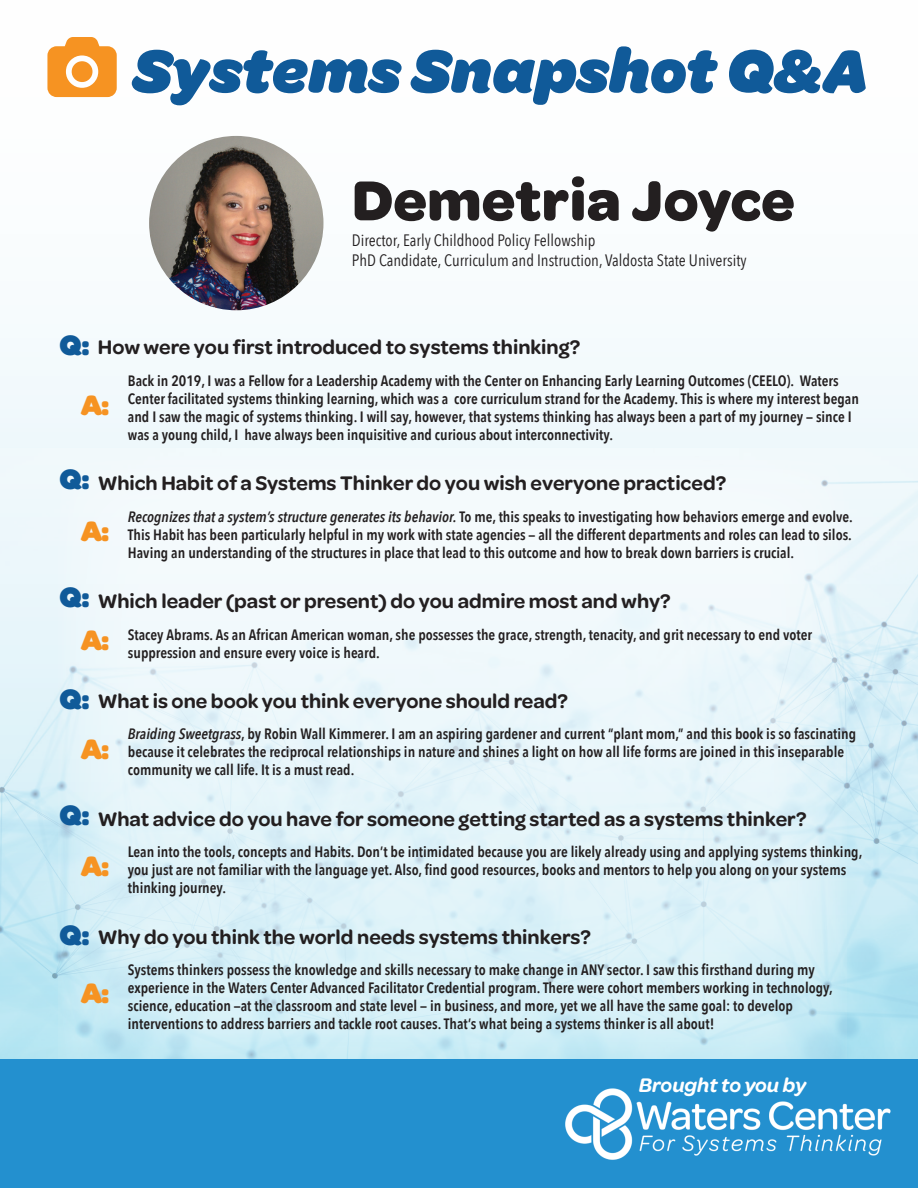
<style>
.page{position:relative;width:918px;height:1188px;background:#f9fcfd}
.page>*{position:absolute;margin:0;border:0;box-sizing:border-box;transform-origin:0 0}
.t1{font:italic 900 64.65px "Omnes";color:#105a99}
.t2{font:700 60px "Omnes";color:#231f20}
.t3{font:900 30px "Omnes";color:#105a99}
.t4{font:900 30px "Omnes";color:#f69322}
.t5{font:600 21px "Omnes";color:#231f20}
.t6{font:italic 600 21px "Omnes";color:#fff}
.t7{font:16.5px/19.8px "Avenir Next Condensed";color:#231f20}
.t8{font:600 15px/18px "Avenir Next Condensed";color:#231f20}
.s1{font-style:italic}
</style>
<div class="page">
<img style="left:149px;top:136px;width:174px;height:174px;border-radius:87px">
<img style="left:0;top:465px;width:918px;height:595px">
<svg style="left:58px;top:465px;width:789px;height:595px"></svg>
<div style="left:0;top:1060px;width:918px;height:128px;background:#2390cf"></div>
<img style="left:565px;top:1088px;width:326px;height:72px">
<h1 class="t1" style="left:133px;top:28px;width:738px">Systems Snapshot Q&amp;A</h1>
<h2 class="t2" style="left:352px;top:156px;width:444px">Demetria Joyce</h2>
<p class="t7" style="left:352px;top:229px;width:396px">Director, Early Childhood Policy Fellowship<br>PhD Candidate, Curriculum and Instruction, Valdosta State University</p>
<h3 class="t3" style="left:59px;top:324px;width:32px">Q:</h3>
<h3 class="t5" style="left:98px;top:333px;width:484px">How were you first introduced to systems thinking?</h3>
<p class="t8" style="left:128px;top:371px;width:733px">Back in 2019, I was a Fellow for a Leadership Academy with the Center on Enhancing Early Learning Outcomes (CEELO). Waters Center facilitated systems thinking learning, which was a core curriculum strand for the Academy. This is where my interest began and I saw the magic of systems thinking. I will say, however, that systems thinking has always been a part of my journey — since I was a young child, I have always been inquisitive and curious about interconnectivity.</p>
<h3 class="t5" style="left:98px;top:469px;width:630px">Which Habit of a Systems Thinker do you wish everyone practiced?</h3>
<p class="t8" style="left:128px;top:507px;width:727px;text-align:justify"><span class="s1">Recognizes that a system’s structure generates its behavior.</span> To me, this speaks to investigating how behaviors emerge and evolve.<br>This Habit has been particularly helpful in my work with state agencies — all the different departments and roles can lead to silos.<br>Having an understanding of the structures in place that lead to this outcome and how to break down barriers is crucial.</p>
<h3 class="t5" style="left:98px;top:586px;width:574px">Which leader (past or present) do you admire most and why?</h3>
<p class="t8" style="left:128px;top:625px;width:686px">Stacey Abrams. As an African American woman, she possesses the grace, strength, tenacity, and grit necessary to end voter suppression and ensure every voice is heard.</p>
<h3 class="t5" style="left:98px;top:686px;width:472px">What is one book you think everyone should read?</h3>
<p class="t8" style="left:128px;top:725px;width:730px"><span class="s1">Braiding Sweetgrass</span>, by Robin Wall Kimmerer. I am an aspiring gardener and current “plant mom,” and this book is so fascinating because it celebrates the reciprocal relationships in nature and shines a light on how all life forms are joined in this inseparable community we call life. It is a must read.</p>
<h3 class="t5" style="left:98px;top:804px;width:710px">What advice do you have for someone getting started as a systems thinker?</h3>
<p class="t8" style="left:128px;top:843px;width:736px">Lean into the tools, concepts and Habits. Don’t be intimidated because you are likely already using and applying systems thinking, you just are not familiar with the language yet. Also, find good resources, books and mentors to help you along on your systems thinking journey.</p>
<h3 class="t5" style="left:98px;top:922px;width:495px">Why do you think the world needs systems thinkers?</h3>
<p class="t8" style="left:128px;top:961px;width:706px">Systems thinkers possess the knowledge and skills necessary to make change in ANY sector. I saw this firsthand during my experience in the Waters Center Advanced Facilitator Credential program. There were cohort members working in technology, science, education —at the classroom and state level — in business, and more, yet we all have the same goal: to develop interventions to address barriers and tackle root causes. That’s what being a systems thinker is all about!</p>
<h3 class="t4" style="left:81px;top:384px;width:30px">A:</h3>
<h3 class="t3" style="left:59px;top:458px;width:32px">Q:</h3>
<h3 class="t4" style="left:81px;top:509px;width:30px">A:</h3>
<h3 class="t3" style="left:59px;top:576px;width:32px">Q:</h3>
<h3 class="t4" style="left:81px;top:618px;width:30px">A:</h3>
<h3 class="t3" style="left:59px;top:677px;width:32px">Q:</h3>
<h3 class="t4" style="left:81px;top:727px;width:30px">A:</h3>
<h3 class="t3" style="left:59px;top:794px;width:32px">Q:</h3>
<h3 class="t4" style="left:81px;top:844px;width:30px">A:</h3>
<h3 class="t3" style="left:59px;top:913px;width:32px">Q:</h3>
<h3 class="t4" style="left:81px;top:971px;width:30px">A:</h3>
<h3 class="t6" style="left:639px;top:1071px;width:169px">Brought to you by</h3>
</div>
